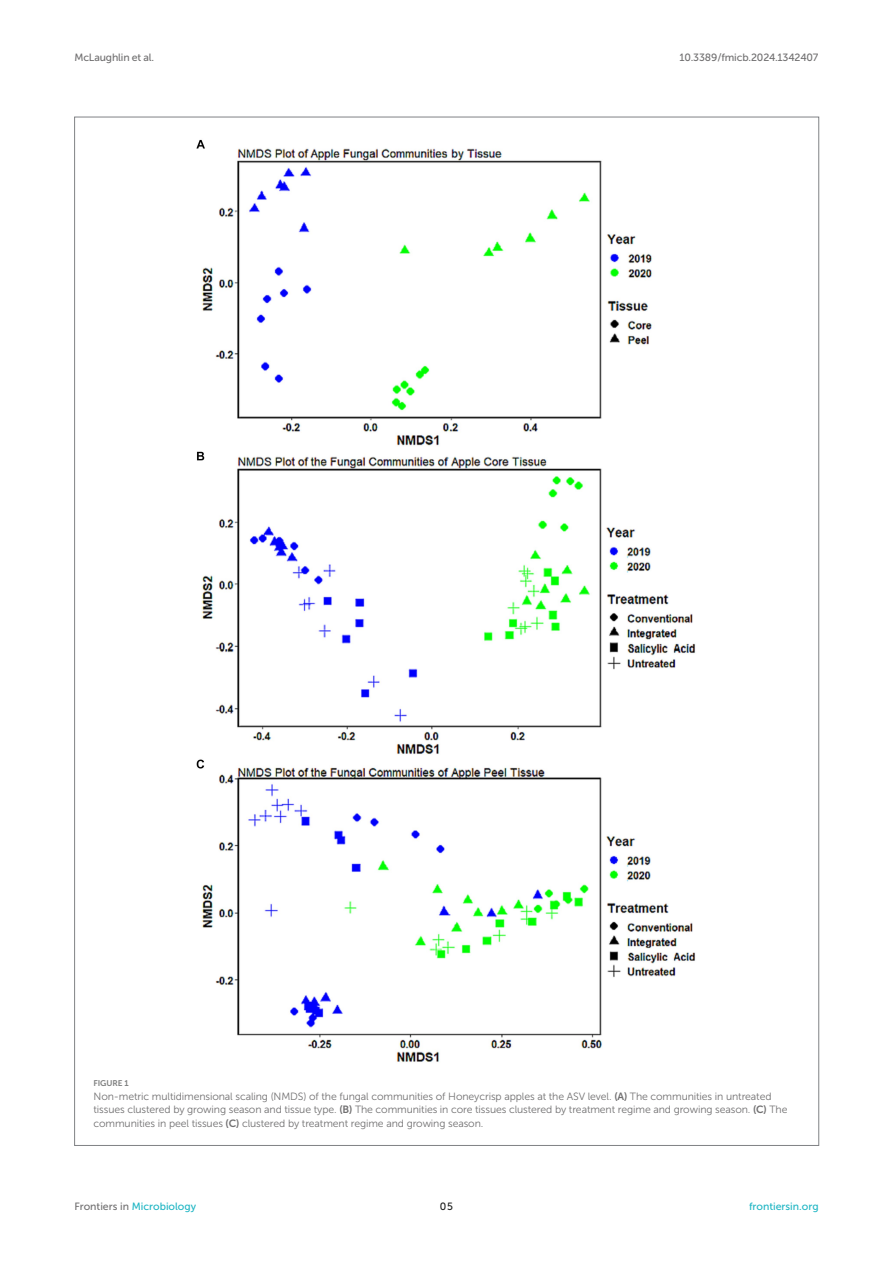
<style>
.page{position:relative;width:893px;height:1263px;background:#fff}
.page>*{position:absolute;margin:0;border:0;box-sizing:border-box;transform-origin:0 0}
.FIG_LEG{font:10.5px/13.5px "Museo Sans 300";letter-spacing:-.01em;color:#706f70}
.t1{font:10.5px "Museo Sans 500";letter-spacing:-.015em;color:#706f70}
.t2{font:10.5px "Museo Sans 500";color:#1db5c3}
.t3{font:10.5px "Museo Sans 500";color:#1b1c1b}
.FIG_HD{font:8.25px "Museo Sans 700";letter-spacing:-.01em;color:#7e7f7f}
.s1{font-family:"Museo Sans 700"}
.s2{color:#706f70}
</style>
<div class="page">
<img style="left:196px;top:139px;width:500px;height:923px">
<p class="t1" style="left:74px;top:51px;width:81px">McLaughlin et al.</p>
<p class="t1" style="left:679px;top:51px;width:140px">10.3389/fmicb.2024.1342407</p>
<p class="FIG_HD" style="left:94px;top:1078px;width:37px">FIGURE 1</p>
<p class="FIG_LEG" style="left:94px;top:1089px;width:695px">Non-metric multidimensional scaling (NMDS) of the fungal communities of Honeycrisp apples at the ASV level. <span class="s1">(A)</span> The communities in untreated tissues clustered by growing season and tissue type. <span class="s1">(B)</span> The communities in core tissues clustered by treatment regime and growing season. <span class="s1">(C)</span> The communities in peel tissues <span class="s1">(C)</span> clustered by treatment regime and growing season.</p>
<p class="t2" style="left:74px;top:1200px;width:123px"><span class="s2">Frontiers in</span> Microbiology</p>
<p class="t3" style="left:440px;top:1200px;width:14px">05</p>
<p class="t2" style="left:749px;top:1200px;width:71px">frontiersin.org</p>
</div>
